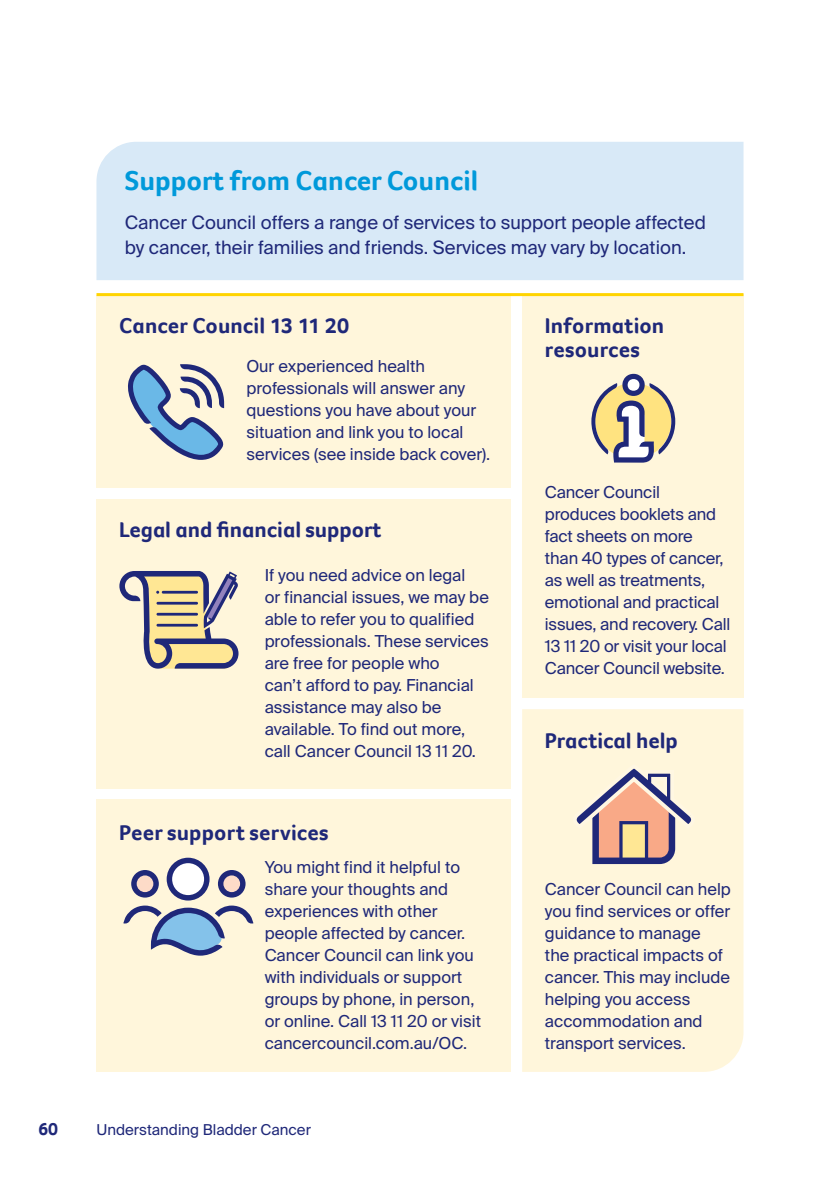
<style>
.page{position:relative;width:840px;height:1191px;background:#fff}
.page>*{position:absolute;margin:0;border:0;box-sizing:border-box;transform-origin:0 0}
.t1{font:700 28px "Foco CC";color:#0099da}
.t2{font:700 22px/24px "Foco CC";letter-spacing:.005em;color:#1f2879}
.t3{font:18.4px/25px "Suisse Intl";color:#1f2879}
.t4{font:700 18px "Foco CC";color:#1f2879}
.t5{font:16.4px/22px "Suisse Intl";color:#1f2879}
.t6{font:15px "Suisse Intl";color:#1f2879}
</style>
<div class="page">
<div style="left:96px;top:799px;width:414px;height:272px;background:#fff6db"></div>
<div style="left:96px;top:142px;width:647px;height:138px;background:#d8e9f7"></div>
<div style="left:96px;top:295px;width:414px;height:193px;background:#fff6db"></div>
<div style="left:522px;top:294px;width:221px;height:404px;background:#fff6db"></div>
<div style="left:522px;top:709px;width:221px;height:362px;background:#fff6db"></div>
<div style="left:96px;top:499px;width:414px;height:289px;background:#fff6db"></div>
<hr style="left:96px;top:293px;width:647px;height:3px;background:#ffd400">
<svg style="left:128px;top:364px;width:96px;height:96px"></svg>
<svg style="left:119px;top:571px;width:119px;height:98px"></svg>
<svg style="left:570px;top:762px;width:124px;height:102px;background:#d1b9af"></svg>
<svg style="left:591px;top:374px;width:84px;height:88px"></svg>
<svg style="left:123px;top:857px;width:130px;height:98px"></svg>
<h1 class="t1" style="left:125px;top:162px;width:354px">Support from Cancer Council</h1>
<p class="t3" style="left:125px;top:210px;width:582px">Cancer Council offers a range of services to support people affected by cancer, their families and friends. Services may vary by location.</p>
<h2 class="t2" style="left:119px;top:313px;width:231px">Cancer Council 13 11 20</h2>
<h2 class="t2" style="left:544px;top:313px;width:121px">Information resources</h2>
<p class="t5" style="left:246px;top:356px;width:245px">Our experienced health professionals will answer any questions you have about your situation and link you to local services (see inside back cover).</p>
<h2 class="t2" style="left:119px;top:518px;width:264px">Legal and financial support</h2>
<p class="t5" style="left:264px;top:564px;width:226px">If you need advice on legal<br>or financial issues, we may be able to refer you to qualified professionals. These services are free for people who<br>can’t afford to pay. Financial assistance may also be available. To find out more, call Cancer Council 13 11 20.</p>
<h2 class="t2" style="left:119px;top:820px;width:211px">Peer support services</h2>
<p class="t5" style="left:264px;top:856px;width:218px">You might find it helpful to share your thoughts and experiences with other people affected by cancer.<br>Cancer Council can link you with individuals or support groups by phone, in person, or online. Call 13 11 20 or visit cancercouncil.com.au/OC.</p>
<p class="t4" style="left:38px;top:1117px;width:21px">60</p>
<p class="t6" style="left:96px;top:1121px;width:216px">Understanding Bladder Cancer</p>
<p class="t5" style="left:544px;top:481px;width:187px">Cancer Council produces booklets and fact sheets on more<br>than 40 types of cancer, as well as treatments, emotional and practical issues, and recovery. Call<br>13 11 20 or visit your local<br>Cancer Council website.</p>
<h2 class="t2" style="left:544px;top:728px;width:134px">Practical help</h2>
<p class="t5" style="left:544px;top:878px;width:187px">Cancer Council can help you find services or offer guidance to manage<br>the practical impacts of cancer. This may include helping you access accommodation and transport services.</p>
</div>
